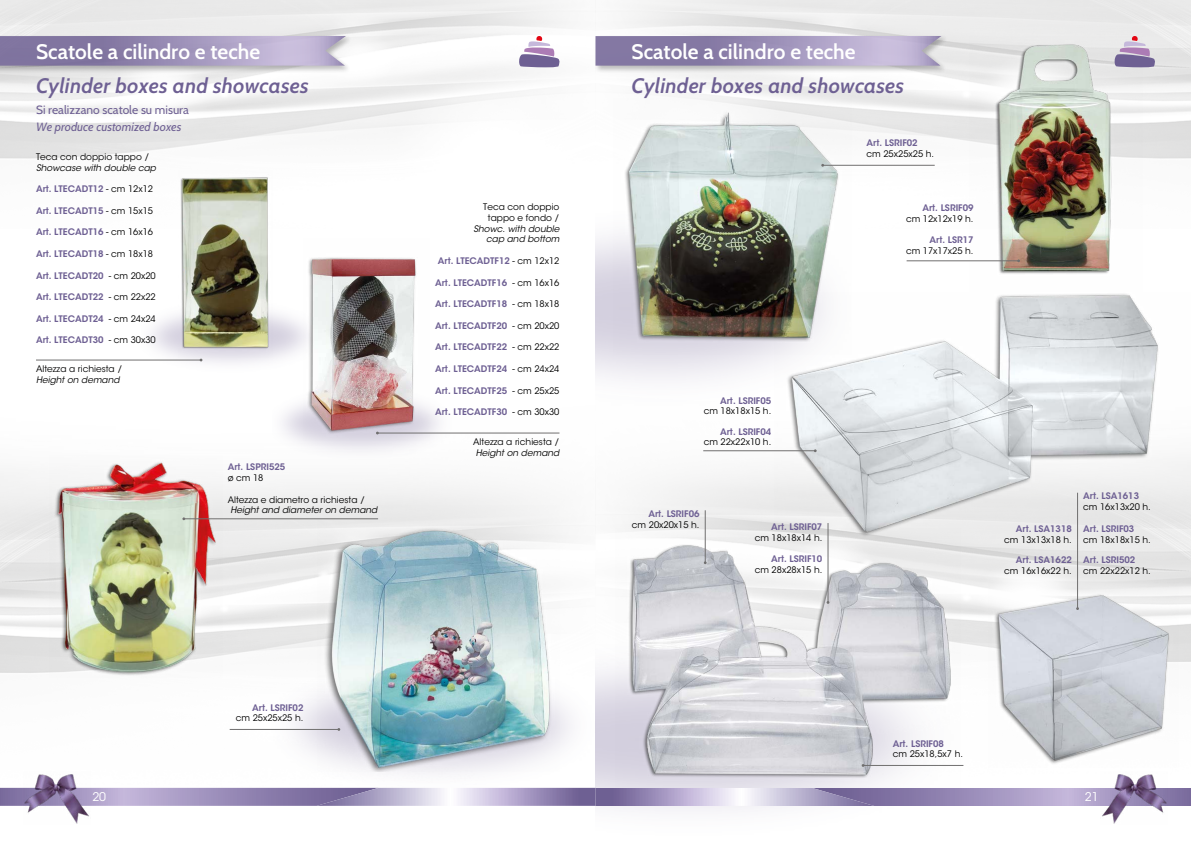
<style>
.page{position:relative;width:1191px;height:842px;background:#fff}
.page>*{position:absolute;margin:0;border:0;box-sizing:border-box;transform-origin:0 0}
.t1{font:italic 600 21px "Cabin";letter-spacing:.01em;color:#6e6093}
.t2{font:600 21px "Cabin";color:#fff}
.t3{font:12px "Cabin";color:#6e6093}
.t4{font:italic 12px "Cabin";color:#6e6093}
.t5{font:12px "ITC Avant Garde Std";color:#fff}
.t6{font:600 9px "ITC Avant Garde Std";color:#6e6093}
.t7{font:9px/10.8px "ITC Avant Garde Std";color:#000;text-align:center}
.t8{font:italic 9px/10.8px "ITC Avant Garde Std";color:#000;text-align:right}
.s1{font-weight:400;color:#000}
</style>
<div class="page">
<img style="left:178px;top:171px;width:94px;height:186px">
<img style="left:318px;top:505px;width:241px;height:267px">
<img style="left:49px;top:455px;width:173px;height:222px">
<img style="left:614px;top:99px;width:238px;height:256px">
<img style="left:969px;top:36px;width:173px;height:238px">
<img style="left:774px;top:292px;width:417px;height:247px">
<img style="left:615px;top:529px;width:345px;height:259px">
<img style="left:988px;top:583px;width:190px;height:182px">
<img style="left:303px;top:257px;width:126px;height:184px">
<div style="left:0;top:34px;width:353px;height:39px;background:#000;opacity:.3"></div>
<svg style="left:0;top:36px;width:346px;height:30px"></svg>
<div style="left:593px;top:34px;width:355px;height:39px;background:#000;opacity:.3"></div>
<svg style="left:595px;top:36px;width:346px;height:30px"></svg>
<img style="left:1102px;top:774px;width:62px;height:50px">
<svg style="left:0;top:788px;width:1191px;height:18px"></svg>
<svg style="left:518px;top:36px;width:42px;height:31px"></svg>
<svg style="left:1114px;top:36px;width:42px;height:31px"></svg>
<img style="left:24px;top:774px;width:67px;height:50px">
<hr style="left:36px;top:360px;width:165px;height:1px;background:#706f6f">
<hr style="left:377px;top:433px;width:182px;height:1px;background:#706f6f">
<hr style="left:184px;top:518px;width:194px;height:1px;background:#706f6f">
<hr style="left:822px;top:165px;width:112px;height:1px;background:#706f6f">
<hr style="left:906px;top:260px;width:112px;height:1px;background:#706f6f">
<hr style="left:703px;top:450px;width:112px;height:1px;background:#706f6f">
<hr style="left:1077px;top:493px;width:1px;height:116px;background:#706f6f">
<hr style="left:705px;top:510px;width:1px;height:53px;background:#706f6f">
<hr style="left:827px;top:523px;width:1px;height:79px;background:#706f6f">
<hr style="left:863px;top:765px;width:100px;height:1px;background:#706f6f">
<hr style="left:230px;top:729px;width:109px;height:1px;background:#706f6f">
<h1 class="t2" style="left:36px;top:39px;width:226px">Scatole a cilindro e teche</h1>
<h1 class="t2" style="left:631px;top:39px;width:226px">Scatole a cilindro e teche</h1>
<h1 class="t1" style="left:36px;top:73px;width:274px">Cylinder boxes and showcases</h1>
<h1 class="t1" style="left:631px;top:73px;width:274px">Cylinder boxes and showcases</h1>
<h2 class="t3" style="left:36px;top:102px;width:154px">Si realizzano scatole su misura</h2>
<h2 class="t4" style="left:36px;top:119px;width:147px">We produce customized boxes</h2>
<p class="t7" style="left:36px;top:151px;width:115px">Teca con doppio tappo /</p>
<p class="t8" style="left:36px;top:162px;width:122px">Showcase with double cap</p>
<p class="t6" style="left:36px;top:183px;width:119px">Art. LTECADT12 <span class="s1">- cm 12x12</span></p>
<p class="t6" style="left:36px;top:205px;width:119px">Art. LTECADT15 <span class="s1">- cm 15x15</span></p>
<p class="t6" style="left:36px;top:226px;width:119px">Art. LTECADT16 <span class="s1">- cm 16x16</span></p>
<p class="t6" style="left:36px;top:248px;width:119px">Art. LTECADT18 <span class="s1">- cm 18x18</span></p>
<p class="t6" style="left:36px;top:270px;width:121px">Art. LTECADT20 <span class="s1">- cm 20x20</span></p>
<p class="t6" style="left:36px;top:291px;width:121px">Art. LTECADT22 <span class="s1">- cm 22x22</span></p>
<p class="t6" style="left:36px;top:313px;width:121px">Art. LTECADT24 <span class="s1">- cm 24x24</span></p>
<p class="t6" style="left:36px;top:334px;width:121px">Art. LTECADT30 <span class="s1">- cm 30x30</span></p>
<p class="t7" style="left:36px;top:364px;width:88px">Altezza a richiesta /</p>
<p class="t8" style="left:36px;top:375px;width:85px">Height on demand</p>
<p class="t6" style="left:866px;top:137px;width:53px">Art. LSRIF02</p>
<p class="t7" style="left:866px;top:149px;width:69px">cm 25x25x25 h.</p>
<p class="t7" style="left:483px;top:202px;width:78px">Teca con doppio tappo e fondo /</p>
<p class="t8" style="left:473px;top:223px;width:88px">Showc. with double cap and bottom</p>
<p class="t6" style="left:438px;top:255px;width:123px">Art. LTECADTF12 <span class="s1">- cm 12x12</span></p>
<p class="t6" style="left:435px;top:277px;width:126px">Art. LTECADTF16 <span class="s1">- cm 16x16</span></p>
<p class="t6" style="left:435px;top:298px;width:126px">Art. LTECADTF18 <span class="s1">- cm 18x18</span></p>
<p class="t6" style="left:435px;top:320px;width:126px">Art. LTECADTF20 <span class="s1">- cm 20x20</span></p>
<p class="t6" style="left:435px;top:341px;width:126px">Art. LTECADTF22 <span class="s1">- cm 22x22</span></p>
<p class="t6" style="left:435px;top:363px;width:126px">Art. LTECADTF24 <span class="s1">- cm 24x24</span></p>
<p class="t6" style="left:435px;top:385px;width:126px">Art. LTECADTF25 <span class="s1">- cm 25x25</span></p>
<p class="t6" style="left:435px;top:406px;width:126px">Art. LTECADTF30 <span class="s1">- cm 30x30</span></p>
<p class="t6" style="left:922px;top:202px;width:53px">Art. LSRIF09</p>
<p class="t7" style="left:906px;top:213px;width:69px">cm 12x12x19 h.</p>
<p class="t6" style="left:929px;top:234px;width:46px">Art. LSR17</p>
<p class="t7" style="left:906px;top:245px;width:69px">cm 17x17x25 h.</p>
<p class="t6" style="left:720px;top:395px;width:53px">Art. LSRIF05</p>
<p class="t7" style="left:703px;top:406px;width:69px">cm 18x18x15 h.</p>
<p class="t6" style="left:720px;top:426px;width:53px">Art. LSRIF04</p>
<p class="t7" style="left:703px;top:437px;width:69px">cm 22x22x10 h.</p>
<p class="t7" style="left:473px;top:437px;width:88px">Altezza a richiesta /</p>
<p class="t8" style="left:476px;top:448px;width:85px">Height on demand</p>
<p class="t6" style="left:228px;top:461px;width:59px">Art. LSPRI525</p>
<p class="t7" style="left:228px;top:472px;width:37px">ø cm 18</p>
<p class="t7" style="left:228px;top:494px;width:139px">Altezza e diametro a richiesta /</p>
<p class="t8" style="left:230px;top:505px;width:148px">Height and diameter on demand</p>
<p class="t6" style="left:648px;top:508px;width:53px">Art. LSRIF06</p>
<p class="t7" style="left:632px;top:519px;width:69px">cm 20x20x15 h.</p>
<p class="t6" style="left:771px;top:521px;width:53px">Art. LSRIF07</p>
<p class="t7" style="left:754px;top:532px;width:69px">cm 18x18x14 h.</p>
<p class="t6" style="left:771px;top:553px;width:53px">Art. LSRIF10</p>
<p class="t7" style="left:754px;top:564px;width:69px">cm 28x28x15 h.</p>
<p class="t6" style="left:1016px;top:523px;width:57px">Art. LSA1318</p>
<p class="t7" style="left:1004px;top:534px;width:69px">cm 13x13x18 h.</p>
<p class="t6" style="left:1016px;top:554px;width:57px">Art. LSA1622</p>
<p class="t7" style="left:1004px;top:565px;width:69px">cm 16x16x22 h.</p>
<p class="t6" style="left:1083px;top:490px;width:57px">Art. LSA1613</p>
<p class="t7" style="left:1083px;top:502px;width:69px">cm 16x13x20 h.</p>
<p class="t6" style="left:1083px;top:523px;width:53px">Art. LSRIF03</p>
<p class="t7" style="left:1083px;top:534px;width:69px">cm 18x18x15 h.</p>
<p class="t6" style="left:1083px;top:554px;width:54px">Art. LSRI502</p>
<p class="t7" style="left:1083px;top:565px;width:69px">cm 22x22x12 h.</p>
<p class="t6" style="left:252px;top:702px;width:53px">Art. LSRIF02</p>
<p class="t7" style="left:236px;top:713px;width:69px">cm 25x25x25 h.</p>
<p class="t6" style="left:892px;top:738px;width:53px">Art. LSRIF08</p>
<p class="t7" style="left:892px;top:749px;width:72px">cm 25x18,5x7 h.</p>
<h2 class="t5" style="left:92px;top:790px;width:15px">20</h2>
<h2 class="t5" style="left:1084px;top:790px;width:15px">21</h2>
</div>
